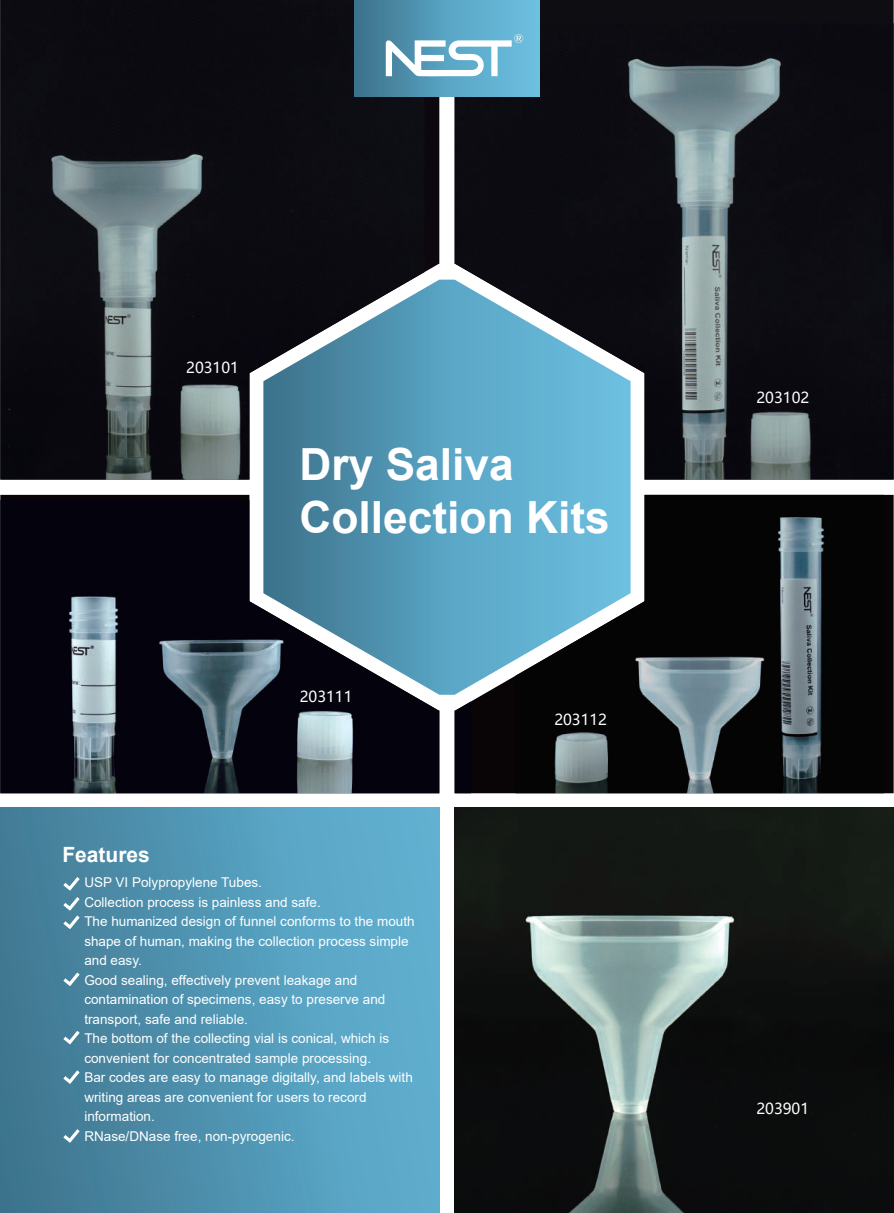
<style>
.page{position:relative;width:894px;height:1213px;background:#fff}
.page>*{position:absolute;margin:0;border:0;box-sizing:border-box;transform-origin:0 0}
.t1{font:700 44.25px/53.1px "Arial";color:#fff}
.t2{font:700 21px "Arial";color:#fff}
.t3{font:15px "Microsoft Ya Hei";color:#fff}
.t4{font:13.5px/19.5px "Arial";color:#fff}
</style>
<div class="page">
<div style="left:0;top:807px;width:439px;height:405px;background:linear-gradient(to right,#407891,#62b3d5)"></div>
<svg style="left:893px;top:0;width:1px;height:1212px"></svg>
<img style="left:454px;top:807px;width:439px;height:405px">
<svg style="left:263px;top:280px;width:367px;height:215px;background:#58a0bf"></svg>
<div style="left:539px;top:0;width:354px;height:23px;background:#0e0d12"></div>
<img style="left:454px;top:23px;width:439px;height:456px">
<svg style="left:0;top:495px;width:893px;height:298px;background:#3c5f6f"></svg>
<img style="left:515px;top:495px;width:369px;height:298px">
<img style="left:0;top:500px;width:471px;height:293px">
<svg style="left:424px;top:97px;width:15px;height:382px;background:#3c6073"></svg>
<img style="left:0;top:0;width:424px;height:479px">
<div style="left:354px;top:0;width:185px;height:97px;background:linear-gradient(to right,#3e7691,#70c7e9)"></div>
<svg style="left:386px;top:34px;width:137px;height:42px"></svg>
<svg style="left:63px;top:877px;width:17px;height:13px"></svg>
<svg style="left:63px;top:897px;width:17px;height:32px"></svg>
<svg style="left:63px;top:972px;width:17px;height:14px"></svg>
<svg style="left:63px;top:1030px;width:17px;height:14px"></svg>
<svg style="left:63px;top:1070px;width:17px;height:13px"></svg>
<svg style="left:63px;top:1129px;width:17px;height:13px"></svg>
<p class="t3" style="left:186px;top:357px;width:54px">203101</p>
<h2 class="t2" style="left:62px;top:839px;width:89px">Features</h2>
<h1 class="t1" style="left:299px;top:438px;width:312px">Dry Saliva<br>Collection Kits</h1>
<p class="t3" style="left:300px;top:686px;width:54px">203111</p>
<p class="t3" style="left:554px;top:709px;width:54px">203112</p>
<p class="t4" style="left:84px;top:872px;width:332px">USP VI Polypropylene Tubes.<br>Collection process is painless and safe.<br>The humanized design of funnel conforms to the mouth shape of human, making the collection process simple and easy.<br>Good sealing, effectively prevent leakage and contamination of specimens, easy to preserve and transport, safe and reliable.<br>The bottom of the collecting vial is conical, which is convenient for concentrated sample processing.<br>Bar codes are easy to manage digitally, and labels with writing areas are convenient for users to record information.<br>RNase/DNase free, non-pyrogenic.</p>
<p class="t3" style="left:756px;top:387px;width:54px">203102</p>
<p class="t3" style="left:756px;top:1098px;width:54px">203901</p>
</div>
